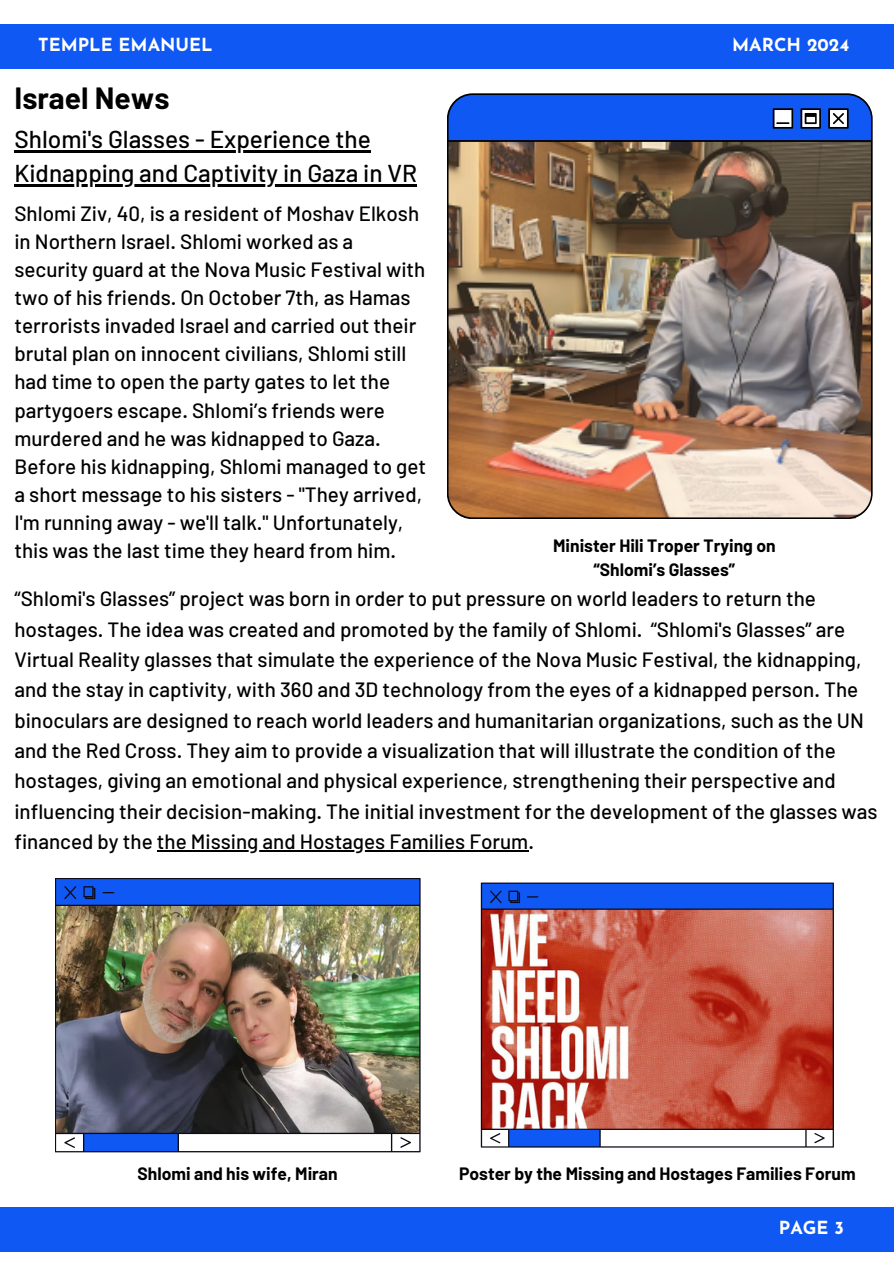
<style>
.page{position:relative;width:894px;height:1264px;background:#fff}
.page>*{position:absolute;margin:0;border:0;box-sizing:border-box;transform-origin:0 0}
.t1{font:700 30px "Barlow";color:#000}
.t2{font:500 24.45px/33.8px "Barlow";color:#000}
.t3{font:500 20.7px/28.2px "Barlow";color:#000}
.t4{font:700 18px "Josefin Sans";color:#fff}
.t5{font:700 17.4px/23.7px "Barlow";color:#000;text-align:center}
</style>
<div class="page">
<div style="left:0;top:24px;width:893px;height:44px;background:#0f58f3"></div>
<div style="left:0;top:1207px;width:893px;height:44px;background:#0f58f3"></div>
<img style="left:447px;top:93px;width:425px;height:426px">
<img style="left:55px;top:878px;width:365px;height:274px">
<svg style="left:480px;top:882px;width:353px;height:265px"></svg>
<hr style="left:157px;top:850px;width:371px;height:1px;background:#000">
<hr style="left:14px;top:150px;width:357px;height:2px;background:#000">
<hr style="left:14px;top:184px;width:403px;height:2px;background:#000">
<p class="t4" style="left:38px;top:37px;width:176px">TEMPLE EMANUEL</p>
<p class="t4" style="left:731px;top:37px;width:119px">MARCH 2024</p>
<h1 class="t1" style="left:14px;top:79px;width:156px">Israel News</h1>
<p class="t2" style="left:14px;top:121px;width:404px">Shlomi's Glasses - Experience the<br>Kidnapping and Captivity in Gaza in VR</p>
<p class="t3" style="left:14px;top:198px;width:413px">Shlomi Ziv, 40, is a resident of Moshav Elkosh in Northern Israel. Shlomi worked as a security guard at the Nova Music Festival with two of his friends. On October 7th, as Hamas terrorists invaded Israel and carried out their brutal plan on innocent civilians, Shlomi still had time to open the party gates to let the partygoers escape. Shlomi’s friends were murdered and he was kidnapped to Gaza.<br>Before his kidnapping, Shlomi managed to get a short message to his sisters - "They arrived, I'm running away - we'll talk." Unfortunately, this was the last time they heard from him.</p>
<p class="t5" style="left:553px;top:533px;width:224px">Minister Hili Troper Trying on “Shlomi’s Glasses”</p>
<p class="t3" style="left:14px;top:582px;width:864px;line-height:30.3px">“Shlomi's Glasses” project was born in order to put pressure on world leaders to return the hostages. The idea was created and promoted by the family of Shlomi. “Shlomi's Glasses” are Virtual Reality glasses that simulate the experience of the Nova Music Festival, the kidnapping, and the stay in captivity, with 360 and 3D technology from the eyes of a kidnapped person. The binoculars are designed to reach world leaders and humanitarian organizations, such as the UN and the Red Cross. They aim to provide a visualization that will illustrate the condition of the hostages, giving an emotional and physical experience, strengthening their perspective and influencing their decision-making. The initial investment for the development of the glasses was financed by the the Missing and Hostages Families Forum.</p>
<p class="t5" style="left:138px;top:1161px;width:201px">Shlomi and his wife, Miran</p>
<p class="t5" style="left:459px;top:1161px;width:398px">Poster by the Missing and Hostages Families Forum</p>
<p class="t4" style="left:778px;top:1220px;width:67px">PAGE 3</p>
</div>
